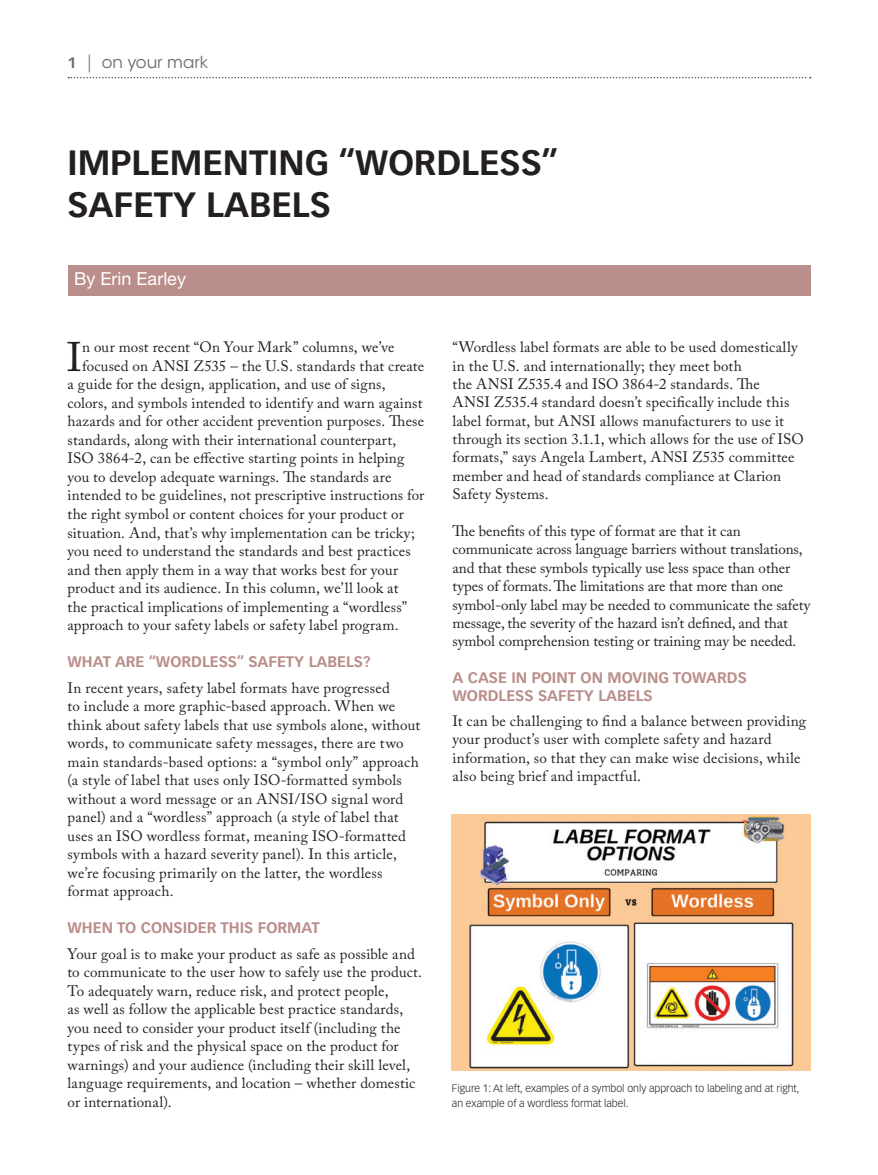
<style>
.page{position:relative;width:878px;height:1175px;background:#fff}
.page>*{position:absolute;margin:0;border:0;box-sizing:border-box;transform-origin:0 0}
.t1{font:41.1px "Adobe Caslon Pro";color:#231f20}
.t2{font:700 34.5px/41.4px "Vectora LT Std";color:#231f20}
.t3{font:18px "Helvetica Neue LT Std";color:#fff}
.t4{font:16.5px "ITC Avant Garde Std";color:#6c6d70}
.t5{font:15px/18.5px "Adobe Caslon Pro";letter-spacing:.01em;color:#231f20}
.t6{font:700 15px/18px "Vectora LT Std";color:#b98e8b}
.t7{font:300 10.5px/15px "Vectora LT Std";color:#231f20}
.s1{font-family:"Vectora LT Std";font-weight:700;font-size:15px}
.s2{font-family:"Vectora LT Std";font-weight:300;font-size:18px}
</style>
<div class="page">
<svg style="left:68px;top:77px;width:742px;height:1px"></svg>
<div style="left:68px;top:265px;width:742px;height:31px;background:#b98e8b"></div>
<img style="left:452px;top:814px;width:358px;height:256px">
<p class="t4" style="left:68px;top:52px;width:142px"><span class="s1">1</span> <span class="s2">|</span> on your mark</p>
<p class="t2" style="left:68px;top:142px;width:493px">IMPLEMENTING “WORDLESS”<br>SAFETY LABELS</p>
<p class="t3" style="left:74px;top:268px;width:113px">By Erin Earley</p>
<p class="t1" style="left:67px;top:332px;width:17px">I</p>
<p class="t5" style="left:82px;top:338px;width:314px">n our most recent “On Your Mark” columns, we’ve</p>
<p class="t5" style="left:82px;top:356px;width:343px">focused on ANSI Z535 – the U.S. standards that create</p>
<p class="t5" style="left:68px;top:375px;width:319px">a guide for the design, application, and use of signs,</p>
<p class="t5" style="left:68px;top:393px;width:356px">colors, and symbols intended to identify and warn against</p>
<p class="t5" style="left:68px;top:412px;width:358px">hazards and for other accident prevention purposes. These</p>
<p class="t5" style="left:68px;top:430px;width:330px">standards, along with their international counterpart,</p>
<p class="t5" style="left:68px;top:449px;width:338px">ISO 3864-2, can be effective starting points in helping</p>
<p class="t5" style="left:68px;top:467px;width:325px">you to develop adequate warnings. The standards are</p>
<p class="t5" style="left:68px;top:486px;width:358px">intended to be guidelines, not prescriptive instructions for</p>
<p class="t5" style="left:68px;top:504px;width:338px">the right symbol or content choices for your product or</p>
<p class="t5" style="left:68px;top:523px;width:349px">situation. And, that’s why implementation can be tricky;</p>
<p class="t5" style="left:68px;top:541px;width:344px">you need to understand the standards and best practices</p>
<p class="t5" style="left:68px;top:560px;width:332px">and then apply them in a way that works best for your</p>
<p class="t5" style="left:68px;top:578px;width:332px">product and its audience. In this column, we’ll look at</p>
<p class="t5" style="left:68px;top:597px;width:341px">the practical implications of implementing a “wordless”</p>
<p class="t5" style="left:68px;top:616px;width:332px">approach to your safety labels or safety label program.</p>
<p class="t6" style="left:68px;top:653px;width:305px">WHAT ARE “WORDLESS” SAFETY LABELS?</p>
<p class="t5" style="left:68px;top:678px;width:354px">In recent years, safety label formats have progressed<br>to include a more graphic-based approach. When we think about safety labels that use symbols alone, without words, to communicate safety messages, there are two main standards-based options: a “symbol only” approach (a style of label that uses only ISO-formatted symbols without a word message or an ANSI/ISO signal word panel) and a “wordless” approach (a style of label that uses an ISO wordless format, meaning ISO-formatted symbols with a hazard severity panel). In this article, we’re focusing primarily on the latter, the wordless format approach.</p>
<p class="t6" style="left:68px;top:919px;width:254px">WHEN TO CONSIDER THIS FORMAT</p>
<p class="t5" style="left:68px;top:944px;width:356px">Your goal is to make your product as safe as possible and to communicate to the user how to safely use the product.<br>To adequately warn, reduce risk, and protect people,<br>as well as follow the applicable best practice standards, you need to consider your product itself (including the types of risk and the physical space on the product for warnings) and your audience (including their skill level, language requirements, and location – whether domestic or international).</p>
<p class="t5" style="left:452px;top:338px;width:353px">“Wordless label formats are able to be used domestically in the U.S. and internationally; they meet both<br>the ANSI Z535.4 and ISO 3864-2 standards. The<br>ANSI Z535.4 standard doesn’t specifically include this label format, but ANSI allows manufacturers to use it through its section 3.1.1, which allows for the use of ISO formats,” says Angela Lambert, ANSI Z535 committee member and head of standards compliance at Clarion Safety Systems.</p>
<p class="t5" style="left:452px;top:521px;width:359px">The benefits of this type of format are that it can communicate across language barriers without translations, and that these symbols typically use less space than other types of formats. The limitations are that more than one symbol-only label may be needed to communicate the safety message, the severity of the hazard isn’t defined, and that symbol comprehension testing or training may be needed.</p>
<p class="t6" style="left:452px;top:668px;width:296px">A CASE IN POINT ON MOVING TOWARDS<br>WORDLESS SAFETY LABELS</p>
<p class="t5" style="left:452px;top:711px;width:355px">It can be challenging to find a balance between providing your product’s user with complete safety and hazard information, so that they can make wise decisions, while also being brief and impactful.</p>
<p class="t7" style="left:452px;top:1081px;width:349px">Figure 1: At left, examples of a symbol only approach to labeling and at right, an example of a wordless format label.</p>
</div>
